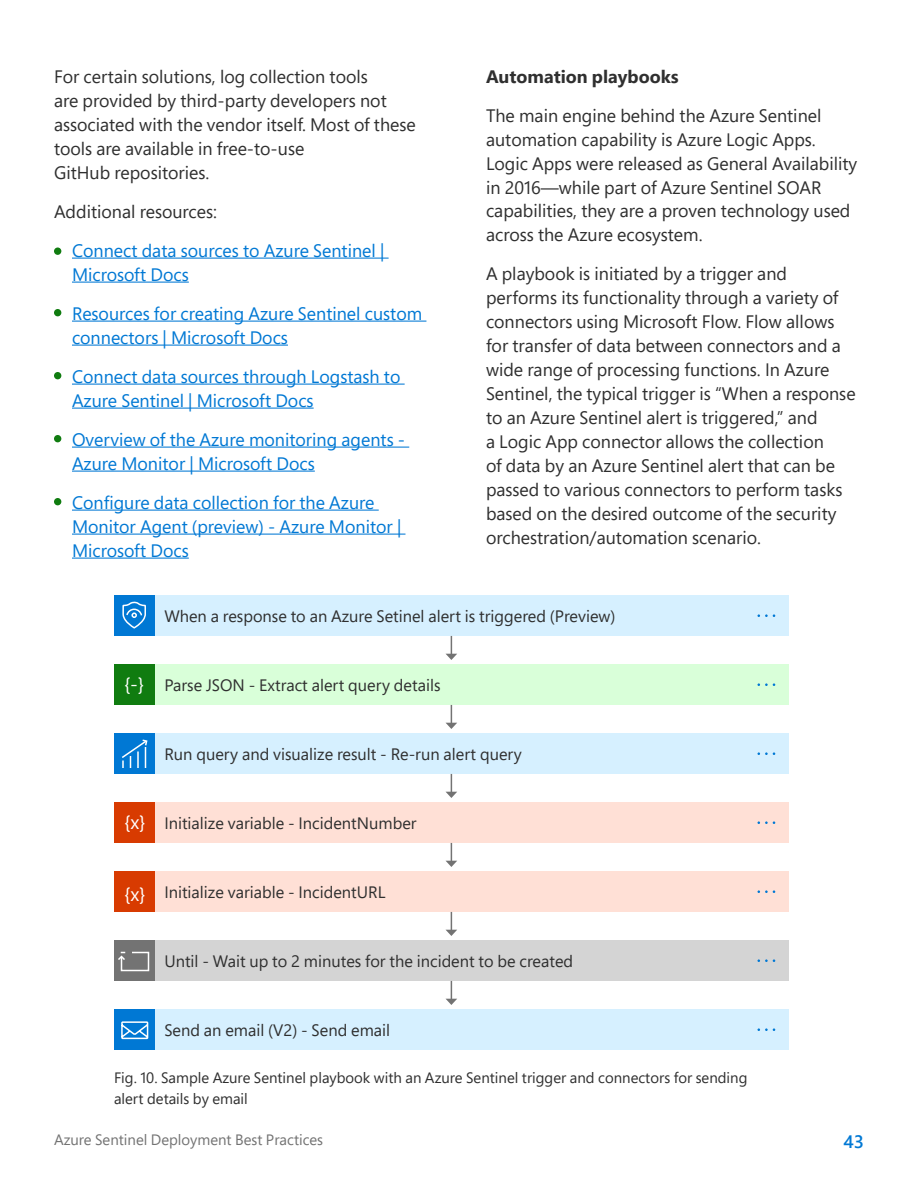
<style>
.page{position:relative;width:918px;height:1188px;background:#fff}
.page>*{position:absolute;margin:0;border:0;box-sizing:border-box;transform-origin:0 0}
.t1{font:19.5px "Segoe Pro";color:#fff}
.t2{font:18px/24px "Segoe Pro";color:#2f2f2f}
.t3{font:18px/24px "Segoe Pro";color:#0078d4}
.t4{font:700 18px "Segoe Pro";color:#2f2f2f}
.t5{font:600 18px "Segoe Pro";color:#0078d4}
.t6{font:16.5px "Segoe Pro";color:#2f2f2f}
.t7{font:15px/21px "Segoe Pro";color:#2f2f2f}
.t8{font:15px "Segoe Pro";color:#737373}
</style>
<div class="page">
<hr style="left:72px;top:258px;width:317px;height:1px;background:#0078d4">
<hr style="left:72px;top:282px;width:117px;height:1px;background:#0078d4">
<hr style="left:72px;top:321px;width:354px;height:1px;background:#0078d4">
<hr style="left:72px;top:345px;width:216px;height:1px;background:#0078d4">
<hr style="left:72px;top:384px;width:333px;height:1px;background:#0078d4">
<hr style="left:72px;top:408px;width:242px;height:1px;background:#0078d4">
<hr style="left:72px;top:447px;width:337px;height:1px;background:#0078d4">
<hr style="left:72px;top:471px;width:243px;height:1px;background:#0078d4">
<hr style="left:72px;top:510px;width:307px;height:1px;background:#0078d4">
<hr style="left:72px;top:534px;width:334px;height:1px;background:#0078d4">
<hr style="left:72px;top:558px;width:117px;height:1px;background:#0078d4">
<div style="left:54px;top:248px;width:7px;height:7px;background:#107c10;border-radius:50%"></div>
<div style="left:54px;top:309px;width:7px;height:7px;background:#107c10;border-radius:50%"></div>
<div style="left:54px;top:372px;width:7px;height:7px;background:#107c10;border-radius:50%"></div>
<div style="left:54px;top:435px;width:7px;height:7px;background:#107c10;border-radius:50%"></div>
<div style="left:54px;top:498px;width:7px;height:7px;background:#107c10;border-radius:50%"></div>
<div style="left:114px;top:596px;width:675px;height:40px;background:#d6f0ff"></div>
<div style="left:114px;top:664px;width:675px;height:41px;background:#d9ffd9"></div>
<div style="left:114px;top:734px;width:675px;height:40px;background:#d6f0ff"></div>
<div style="left:114px;top:802px;width:675px;height:41px;background:#ffe0d6"></div>
<div style="left:114px;top:872px;width:675px;height:40px;background:#ffe0d6"></div>
<div style="left:114px;top:940px;width:675px;height:41px;background:#d4d4d4"></div>
<div style="left:114px;top:1010px;width:675px;height:40px;background:#d6f0ff"></div>
<div style="left:114px;top:596px;width:40px;height:40px;background:#0078d4"></div>
<div style="left:114px;top:664px;width:40px;height:41px;background:#107c10"></div>
<div style="left:114px;top:734px;width:40px;height:40px;background:#0078d4"></div>
<div style="left:114px;top:802px;width:40px;height:41px;background:#d83b01"></div>
<div style="left:114px;top:872px;width:40px;height:40px;background:#d83b01"></div>
<div style="left:114px;top:940px;width:40px;height:41px;background:#737373"></div>
<div style="left:114px;top:1010px;width:40px;height:40px;background:#0078d4"></div>
<svg style="left:758px;top:614px;width:17px;height:3px"></svg>
<svg style="left:758px;top:683px;width:17px;height:3px"></svg>
<svg style="left:758px;top:752px;width:17px;height:3px"></svg>
<svg style="left:758px;top:821px;width:17px;height:3px"></svg>
<svg style="left:758px;top:890px;width:17px;height:3px"></svg>
<svg style="left:758px;top:959px;width:17px;height:3px"></svg>
<svg style="left:758px;top:1028px;width:17px;height:3px"></svg>
<svg style="left:122px;top:557px;width:25px;height:72px"></svg>
<svg style="left:122px;top:739px;width:26px;height:29px"></svg>
<svg style="left:118px;top:951px;width:32px;height:21px"></svg>
<svg style="left:121px;top:1021px;width:28px;height:19px"></svg>
<svg style="left:446px;top:636px;width:11px;height:24px"></svg>
<svg style="left:446px;top:705px;width:11px;height:24px"></svg>
<svg style="left:446px;top:774px;width:11px;height:24px"></svg>
<svg style="left:446px;top:843px;width:11px;height:24px"></svg>
<svg style="left:446px;top:912px;width:11px;height:24px"></svg>
<svg style="left:446px;top:981px;width:11px;height:24px"></svg>
<p class="t2" style="left:54px;top:64px;width:363px">For certain solutions, log collection tools<br>are provided by third-party developers not associated with the vendor itself. Most of these tools are available in free-to-use<br>GitHub repositories.</p>
<p class="t2" style="left:54px;top:199px;width:165px">Additional resources:</p>
<p class="t3" style="left:72px;top:238px;width:314px">Connect data sources to Azure Sentinel |<br>Microsoft Docs</p>
<p class="t3" style="left:72px;top:301px;width:352px">Resources for creating Azure Sentinel custom connectors | Microsoft Docs</p>
<p class="t3" style="left:72px;top:364px;width:330px">Connect data sources through Logstash to<br>Azure Sentinel | Microsoft Docs</p>
<p class="t3" style="left:72px;top:427px;width:335px">Overview of the Azure monitoring agents -<br>Azure Monitor | Microsoft Docs</p>
<p class="t3" style="left:72px;top:490px;width:331px">Configure data collection for the Azure<br>Monitor Agent (preview) - Azure Monitor |<br>Microsoft Docs</p>
<p class="t4" style="left:486px;top:63px;width:194px">Automation playbooks</p>
<p class="t2" style="left:486px;top:103px;width:373px">The main engine behind the Azure Sentinel automation capability is Azure Logic Apps.<br>Logic Apps were released as General Availability in 2016—while part of Azure Sentinel SOAR capabilities, they are a proven technology used across the Azure ecosystem.</p>
<p class="t2" style="left:486px;top:262px;width:371px">A playbook is initiated by a trigger and performs its functionality through a variety of connectors using Microsoft Flow. Flow allows for transfer of data between connectors and a wide range of processing functions. In Azure Sentinel, the typical trigger is “When a response to an Azure Sentinel alert is triggered,” and<br>a Logic App connector allows the collection<br>of data by an Azure Sentinel alert that can be passed to various connectors to perform tasks based on the desired outcome of the security orchestration/automation scenario.</p>
<p class="t1" style="left:124px;top:670px;width:21px">{-}</p>
<p class="t6" style="left:164px;top:605px;width:453px">When a response to an Azure Setinel alert is triggered (Preview)</p>
<p class="t6" style="left:164px;top:674px;width:278px">Parse JSON - Extract alert query details</p>
<p class="t1" style="left:124px;top:809px;width:22px">{x}</p>
<p class="t6" style="left:164px;top:743px;width:359px">Run query and visualize result - Re-run alert query</p>
<p class="t6" style="left:164px;top:812px;width:254px">Initialize variable - IncidentNumber</p>
<p class="t1" style="left:124px;top:880px;width:22px">{x}</p>
<p class="t6" style="left:164px;top:881px;width:223px">Initialize variable - IncidentURL</p>
<p class="t6" style="left:164px;top:950px;width:410px">Until - Wait up to 2 minutes for the incident to be created</p>
<p class="t6" style="left:164px;top:1019px;width:227px">Send an email (V2) - Send email</p>
<p class="t7" style="left:114px;top:1067px;width:635px">Fig. 10. Sample Azure Sentinel playbook with an Azure Sentinel trigger and connectors for sending alert details by email</p>
<p class="t8" style="left:54px;top:1130px;width:271px">Azure Sentinel Deployment Best Practices</p>
<p class="t5" style="left:844px;top:1129px;width:22px">43</p>
</div>
